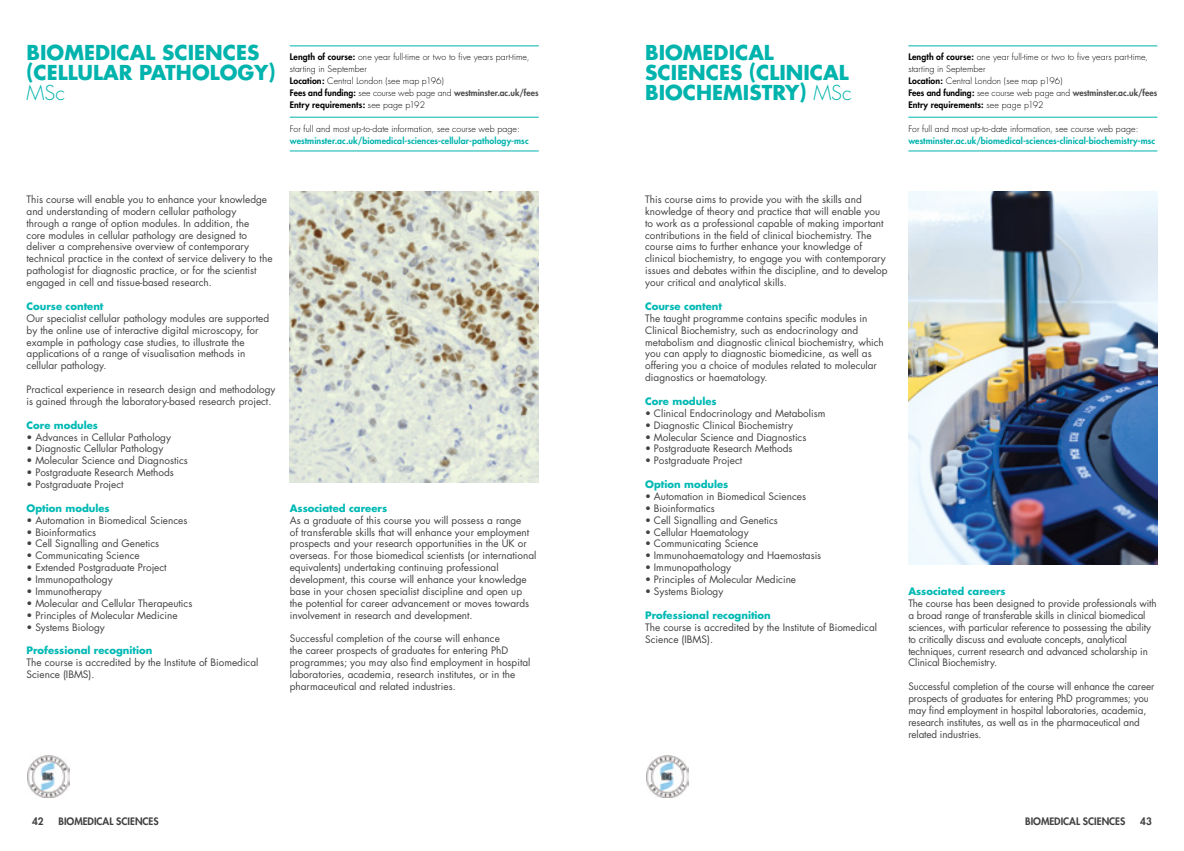
<style>
.page{position:relative;width:1184px;height:851px;background:#fff}
.page>*{position:absolute;margin:0;border:0;box-sizing:border-box;transform-origin:0 0}
.t1{font:700 20px/20px "Futura";color:#00b3ad}
.t2{font:300 20px "Futura";color:#00b3ad}
.t3{font:10px/11.9px "Futura";color:#414042}
.t4{font:700 10px "Futura";color:#00b9b4}
.t5{font:800 10px "Futura";color:#414042}
.t6{font:300 8.75px/11.9px "Futura";letter-spacing:.01em;color:#000}
.t7{font:800 8.75px "Futura";letter-spacing:.01em;color:#00b3ad}
.s1{font-weight:800}
.s2{font-weight:800;color:#4d4d4f}
.s3{font-weight:300}
</style>
<div class="page">
<img style="left:908px;top:191px;width:249px;height:373px">
<hr style="left:908px;top:46px;width:249px;height:1px;background:#00b3ad">
<hr style="left:908px;top:117px;width:249px;height:1px;background:#00b3ad">
<hr style="left:908px;top:151px;width:249px;height:1px;background:#00b3ad">
<img style="left:646px;top:755px;width:42px;height:42px">
<img style="left:290px;top:191px;width:249px;height:291px">
<hr style="left:290px;top:46px;width:249px;height:1px;background:#00b3ad">
<hr style="left:290px;top:117px;width:249px;height:1px;background:#00b3ad">
<hr style="left:290px;top:151px;width:249px;height:1px;background:#00b3ad">
<img style="left:27px;top:755px;width:43px;height:42px">
<h1 class="t1" style="left:27px;top:43px;width:250px">BIOMEDICAL SCIENCES (CELLULAR PATHOLOGY)</h1>
<h1 class="t2" style="left:27px;top:81px;width:40px">MSc</h1>
<p class="t6" style="left:290px;top:51px;width:250px"><span class="s1">Length of course:</span> one year full-time or two to five years part-time, starting in September<br><span class="s1">Location:</span> Central London (see map p196)<br><span class="s1">Fees and funding:</span> see course web page and <span class="s2">westminster.ac.uk/fees </span><span class="s1">Entry requirements:</span> see page p192</p>
<p class="t6" style="left:290px;top:123px;width:231px">For full and most up-to-date information, see course web page:</p>
<p class="t7" style="left:290px;top:135px;width:240px">westminster.ac.uk/biomedical-sciences-cellular-pathology-msc</p>
<p class="t3" style="left:27px;top:193px;width:247px">This course will enable you to enhance your knowledge and understanding of modern cellular pathology<br>through a range of option modules. In addition, the<br>core modules in cellular pathology are designed to deliver a comprehensive overview of contemporary technical practice in the context of service delivery to the pathologist for diagnostic practice, or for the scientist engaged in cell and tissue-based research.</p>
<p class="t4" style="left:27px;top:299px;width:78px">Course content</p>
<p class="t3" style="left:27px;top:312px;width:244px">Our specialist cellular pathology modules are supported by the online use of interactive digital microscopy, for example in pathology case studies, to illustrate the applications of a range of visualisation methods in cellular pathology.</p>
<p class="t3" style="left:27px;top:383px;width:250px">Practical experience in research design and methodology is gained through the laboratory-based research project.</p>
<p class="t4" style="left:27px;top:418px;width:73px">Core modules</p>
<p class="t3" style="left:27px;top:431px;width:146px">• Advances in Cellular Pathology</p>
<p class="t3" style="left:27px;top:443px;width:138px">• Diagnostic Cellular Pathology</p>
<p class="t3" style="left:27px;top:454px;width:163px">• Molecular Science and Diagnostics</p>
<p class="t3" style="left:27px;top:466px;width:149px">• Postgraduate Research Methods</p>
<p class="t3" style="left:27px;top:478px;width:99px">• Postgraduate Project</p>
<p class="t4" style="left:27px;top:501px;width:85px">Option modules</p>
<p class="t3" style="left:27px;top:514px;width:162px">• Automation in Biomedical Sciences</p>
<p class="t3" style="left:27px;top:526px;width:71px">• Bioinformatics</p>
<p class="t3" style="left:27px;top:538px;width:134px">• Cell Signalling and Genetics</p>
<p class="t3" style="left:27px;top:549px;width:115px">• Communicating Science</p>
<p class="t3" style="left:27px;top:561px;width:142px">• Extended Postgraduate Project</p>
<p class="t3" style="left:27px;top:573px;width:88px">• Immunopathology</p>
<p class="t3" style="left:27px;top:585px;width:77px">• Immunotherapy</p>
<p class="t3" style="left:27px;top:597px;width:167px">• Molecular and Cellular Therapeutics</p>
<p class="t3" style="left:27px;top:609px;width:152px">• Principles of Molecular Medicine</p>
<p class="t3" style="left:27px;top:621px;width:80px">• Systems Biology</p>
<p class="t4" style="left:27px;top:644px;width:127px">Professional recognition</p>
<p class="t3" style="left:27px;top:656px;width:233px">The course is accredited by the Institute of Biomedical<br>Science (IBMS).</p>
<p class="t4" style="left:290px;top:501px;width:99px">Associated careers</p>
<p class="t3" style="left:290px;top:514px;width:248px">As a graduate of this course you will possess a range<br>of transferable skills that will enhance your employment prospects and your research opportunities in the UK or overseas. For those biomedical scientists (or international equivalents) undertaking continuing professional development, this course will enhance your knowledge base in your chosen specialist discipline and open up the potential for career advancement or moves towards involvement in research and development.</p>
<p class="t3" style="left:290px;top:633px;width:242px">Successful completion of the course will enhance<br>the career prospects of graduates for entering PhD programmes; you may also find employment in hospital laboratories, academia, research institutes, or in the pharmaceutical and related industries.</p>
<h1 class="t1" style="left:645px;top:43px;width:208px">BIOMEDICAL<br>SCIENCES (CLINICAL<br>BIOCHEMISTRY) <span class="s3">MSc</span></h1>
<p class="t3" style="left:645px;top:193px;width:244px">This course aims to provide you with the skills and knowledge of theory and practice that will enable you to work as a professional capable of making important contributions in the field of clinical biochemistry. The course aims to further enhance your knowledge of clinical biochemistry, to engage you with contemporary issues and debates within the discipline, and to develop your critical and analytical skills.</p>
<p class="t4" style="left:645px;top:299px;width:78px">Course content</p>
<p class="t3" style="left:645px;top:312px;width:240px">The taught programme contains specific modules in Clinical Biochemistry, such as endocrinology and metabolism and diagnostic clinical biochemistry, which you can apply to diagnostic biomedicine, as well as offering you a choice of modules related to molecular diagnostics or haematology.</p>
<p class="t4" style="left:645px;top:394px;width:73px">Core modules</p>
<p class="t3" style="left:645px;top:407px;width:182px">• Clinical Endocrinology and Metabolism</p>
<p class="t3" style="left:645px;top:419px;width:149px">• Diagnostic Clinical Biochemistry</p>
<p class="t3" style="left:645px;top:431px;width:163px">• Molecular Science and Diagnostics</p>
<p class="t3" style="left:645px;top:443px;width:149px">• Postgraduate Research Methods</p>
<p class="t3" style="left:645px;top:454px;width:99px">• Postgraduate Project</p>
<p class="t4" style="left:645px;top:477px;width:85px">Option modules</p>
<p class="t3" style="left:645px;top:490px;width:162px">• Automation in Biomedical Sciences</p>
<p class="t3" style="left:645px;top:502px;width:71px">• Bioinformatics</p>
<p class="t3" style="left:645px;top:514px;width:134px">• Cell Signalling and Genetics</p>
<p class="t3" style="left:645px;top:526px;width:105px">• Cellular Haematology</p>
<p class="t3" style="left:645px;top:538px;width:115px">• Communicating Science</p>
<p class="t3" style="left:645px;top:549px;width:178px">• Immunohaematology and Haemostasis</p>
<p class="t3" style="left:645px;top:561px;width:88px">• Immunopathology</p>
<p class="t3" style="left:645px;top:573px;width:152px">• Principles of Molecular Medicine</p>
<p class="t3" style="left:645px;top:585px;width:80px">• Systems Biology</p>
<p class="t4" style="left:645px;top:608px;width:127px">Professional recognition</p>
<p class="t3" style="left:645px;top:621px;width:233px">The course is accredited by the Institute of Biomedical<br>Science (IBMS).</p>
<p class="t6" style="left:908px;top:51px;width:250px"><span class="s1">Length of course:</span> one year full-time or two to five years part-time, starting in September<br><span class="s1">Location:</span> Central London (see map p196)<br><span class="s1">Fees and funding:</span> see course web page and <span class="s2">westminster.ac.uk/fees </span><span class="s1">Entry requirements:</span> see page p192</p>
<p class="t6" style="left:908px;top:123px;width:231px">For full and most up-to-date information, see course web page:</p>
<p class="t7" style="left:908px;top:135px;width:248px">westminster.ac.uk/biomedical-sciences-clinical-biochemistry-msc</p>
<p class="t4" style="left:908px;top:584px;width:99px">Associated careers</p>
<p class="t3" style="left:908px;top:597px;width:250px">The course has been designed to provide professionals with a broad range of transferable skills in clinical biomedical sciences, with particular reference to possessing the ability to critically discuss and evaluate concepts, analytical techniques, current research and advanced scholarship in Clinical Biochemistry.</p>
<p class="t3" style="left:908px;top:680px;width:247px">Successful completion of the course will enhance the career prospects of graduates for entering PhD programmes; you may find employment in hospital laboratories, academia, research institutes, as well as in the pharmaceutical and related industries.</p>
<p class="t5" style="left:32px;top:815px;width:13px">42</p>
<p class="t5" style="left:1140px;top:815px;width:13px">43</p>
<p class="t5" style="left:58px;top:815px;width:102px">BIOMEDICAL SCIENCES</p>
<p class="t5" style="left:1025px;top:815px;width:102px">BIOMEDICAL SCIENCES</p>
</div>
